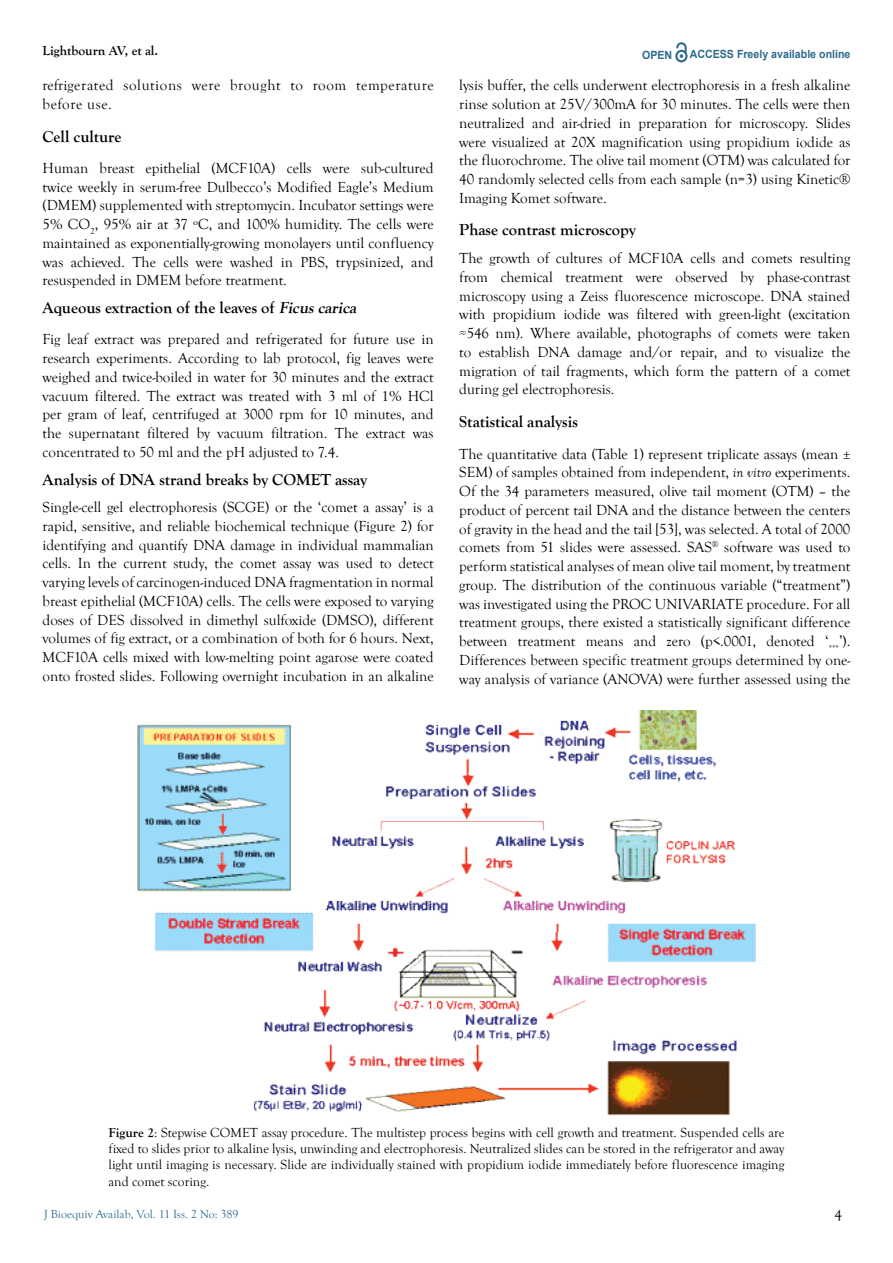
<style>
.page{position:relative;width:893px;height:1263px;background:#fff}
.page>*{position:absolute;margin:0;border:0;box-sizing:border-box;transform-origin:0 0}
.t1{font:700 16.5px "Goudy Old Style T";color:#000}
.t2{font:15px/18.8px "Goudy Old Style T";color:#000;text-align:justify}
.t3{font:15px/18.8px "Goudy Old Style T";letter-spacing:.04em;color:#000}
.t4{font:13.5px/16.2px "Goudy Old Style T";color:#000;text-align:justify}
.t5{font:700 13.5px "Goudy Old Style T";color:#000}
.t6{font:12px "Goudy Old Style T";color:#2c6b8f}
.t7{font:700 11.25px "Arial";color:#2d6a8e;scale:.94 1}
.s1{font-style:italic}
.s2{font-weight:700}
</style>
<div class="page">
<svg style="left:675px;top:43px;width:12px;height:19px"></svg>
<img style="left:138px;top:711px;width:617px;height:405px">
<p class="t5" style="left:43px;top:43px;width:117px">Lightbourn AV, et al.</p>
<p class="t7" style="left:642px;top:47px;width:34px">OPEN</p>
<p class="t7" style="left:690px;top:46px;width:172px">ACCESS Freely available online</p>
<p class="t3" style="left:43px;top:76px;width:393px">refrigerated solutions were brought to room temperature before use.</p>
<p class="t1" style="left:43px;top:127px;width:80px">Cell culture</p>
<p class="t2" style="left:43px;top:159px;width:393px">Human breast epithelial (MCF10A) cells were sub-cultured twice weekly in serum-free Dulbecco’s Modified Eagle’s Medium (DMEM) supplemented with streptomycin. Incubator settings were 5% CO<sub>2</sub>, 95% air at 37 ºC, and 100% humidity. The cells were maintained as exponentially-growing monolayers until confluency was achieved. The cells were washed in PBS, trypsinized, and resuspended in DMEM before treatment.</p>
<p class="t1" style="left:43px;top:298px;width:318px">Aqueous extraction of the leaves of <span class="s1">Ficuscarica</span></p>
<p class="t2" style="left:43px;top:330px;width:393px">Fig leaf extract was prepared and refrigerated for future use in research experiments. According to lab protocol, fig leaves were weighed and twice-boiled in water for 30 minutes and the extract vacuum filtered. The extract was treated with 3 ml of 1% HCl per gram of leaf, centrifuged at 3000 rpm for 10 minutes, and the supernatant filtered by vacuum filtration. The extract was concentrated to 50 ml and the pH adjusted to 7.4.</p>
<p class="t1" style="left:43px;top:470px;width:326px">Analysis of DNA strand breaks by COMET assay</p>
<p class="t2" style="left:43px;top:498px;width:393px">Single-cell gel electrophoresis (SCGE) or the ‘comet a assay’ is a rapid, sensitive, and reliable biochemical technique (Figure 2) for identifying and quantify DNA damage in individual mammalian cells. In the current study, the comet assay was used to detect varying levels of carcinogen-induced DNA fragmentation in normal breast epithelial (MCF10A) cells. The cells were exposed to varying doses of DES dissolved in dimethyl sulfoxide (DMSO), different volumes of fig extract, or a combination of both for 6 hours. Next, MCF10A cells mixed with low-melting point agarose were coated onto frosted slides. Following overnight incubation in an alkaline</p>
<p class="t2" style="left:459px;top:76px;width:393px">lysis buffer, the cells underwent electrophoresis in a fresh alkaline rinse solution at 25V/300mA for 30 minutes. The cells were then neutralized and air-dried in preparation for microscopy. Slides were visualized at 20X magnification using propidium iodide as the fluorochrome. The olive tail moment (OTM) was calculated for 40 randomly selected cells from each sample (n=3) using Kinetic® Imaging Komet software.</p>
<p class="t1" style="left:459px;top:221px;width:178px">Phase contrast microscopy</p>
<p class="t2" style="left:459px;top:249px;width:393px">The growth of cultures of MCF10A cells and comets resulting from chemical treatment were observed by phase-contrast microscopy using a Zeiss fluorescence microscope. DNA stained with propidium iodide was filtered with green-light (excitation ≈546 nm). Where available, photographs of comets were taken to establish DNA damage and/or repair, and to visualize the migration of tail fragments, which form the pattern of a comet during gel electrophoresis.</p>
<p class="t1" style="left:459px;top:412px;width:120px">Statistical analysis</p>
<p class="t2" style="left:459px;top:445px;width:393px">The quantitative data (Table 1) represent triplicate assays (mean ± SEM) of samples obtained from independent, <span class="s1">in vitro</span> experiments.<br>Of the 34 parameters measured, olive tail moment (OTM) – the product of percent tail DNA and the distance between the centers of gravity in the head and the tail [53], was selected. A total of 2000 comets from 51 slides were assessed. SAS<sup>®</sup> software was used to perform statistical analyses of mean olive tail moment, by treatment group. The distribution of the continuous variable (“treatment”) was investigated using the PROC UNIVARIATE procedure. For all treatment groups, there existed a statistically significant difference between treatment means and zero (p&lt;.0001, denoted ‘<sub>***</sub>’).<br>Differences between specific treatment groups determined by one&shy;way analysis of variance (ANOVA) were further assessed using the</p>
<p class="t4" style="left:109px;top:1125px;width:677px"><span class="s2">Figure 2</span>: Stepwise COMET assay procedure. The multistep process begins with cell growth and treatment. Suspended cells are fixed to slides prior to alkaline lysis, unwinding and electrophoresis. Neutralized slides can be stored in the refrigerator and away light until imaging is necessary. Slide are individually stained with propidium iodide immediately before fluorescence imaging and comet scoring.</p>
<p class="t6" style="left:44px;top:1207px;width:196px">J Bioequiv Availab, Vol. 11 Iss. 2 No: 389</p>
<p class="t2" style="left:834px;top:1206px;width:9px">4</p>
</div>
